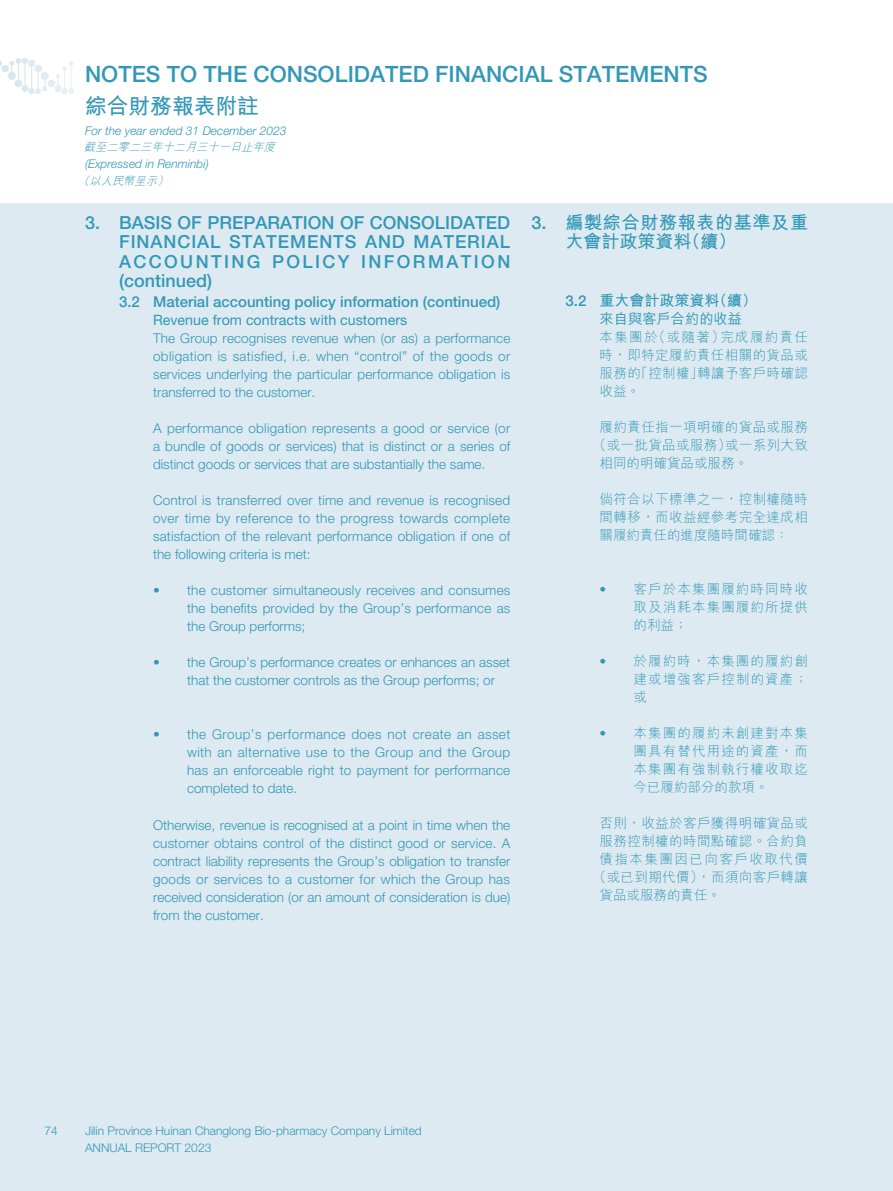
<style>
.page{position:relative;width:893px;height:1191px;background:#fff}
.page>*{position:absolute;margin:0;border:0;box-sizing:border-box;transform-origin:0 0}
.t1{font:500 22.5px "Helvetica Neue LT Std";color:#3398b7}
.t2{font:700 21.75px "M Hei HK";color:#3398b7}
.t3{font:500 18px/19.5px "Helvetica Neue LT Std";letter-spacing:.13em;color:#3398b7;text-align:justify}
.t4{font:700 18px/19.5px "M Hei HK";letter-spacing:.04em;color:#3398b7}
.t5{font:500 15px "Helvetica Neue LT Std";color:#3398b7}
.t6{font:700 15px "M Hei HK";color:#3398b7}
.t7{font:14.25px "Helvetica Neue LT Std";color:#3398b7}
.t8{font:500 14.25px "M Hei HK";color:#3398b7}
.t9{font:300 13.5px/18px "Helvetica Neue LT Std";color:#3398b7;text-align:justify}
.t10{font:300 13.5px/18px "M Hei HK";letter-spacing:.03em;color:#3398b7;text-align:justify}
.t11{font:300 13.5px "M Hei HK";color:#3398b7}
.t12{font:300 13.5px "M Hei HK";letter-spacing:.11em;color:#3398b7}
.t13{font:300 12px/16.5px "Helvetica Neue LT Std";color:#3398b7}
.t14{font:italic 300 12px "Helvetica Neue LT Std";color:#3398b7}
.t15{font:italic 300 11.25px "M Hei HK";color:#3398b7}
.s1{font-family:"Helvetica Neue LT Std";font-weight:500}
.s2{font-family:"Helvetica Neue LT Std"}
</style>
<div class="page">
<h1 class="t1" style="left:85px;top:61px;width:624px">NOTES TO THE CONSOLIDATED FINANCIAL STATEMENTS</h1>
<h2 class="t2" style="left:85px;top:90px;width:175px">綜合財務報表附註</h2>
<p class="t14" style="left:85px;top:123px;width:203px">For the year ended 31 December 2023</p>
<p class="t15" style="left:84px;top:141px;width:196px">截至二零二三年十二月三十一日止年度</p>
<p class="t14" style="left:85px;top:156px;width:125px">(Expressed in Renminbi)</p>
<p class="t15" style="left:78px;top:175px;width:94px">（以人民幣呈示）</p>
<h3 class="t3" style="left:119px;top:212px;width:393px;text-indent:-34px">3. BASIS OF PREPARATION OF CONSOLIDATED FINANCIAL STATEMENTS AND MATERIAL ACCOUNTING POLICY INFORMATION (continued)</h3>
<p class="t5" style="left:119px;top:293px;width:383px">3.2 Material accounting policy information (continued)</p>
<p class="t7" style="left:153px;top:312px;width:256px">Revenue from contracts with customers</p>
<p class="t9" style="left:153px;top:329px;width:359px">The Group recognises revenue when (or as) a performance obligation is satisfied, i.e. when “control” of the goods or services underlying the particular performance obligation is transferred to the customer.</p>
<p class="t9" style="left:153px;top:419px;width:359px">A performance obligation represents a good or service (or a bundle of goods or services) that is distinct or a series of distinct goods or services that are substantially the same.</p>
<p class="t9" style="left:153px;top:491px;width:359px">Control is transferred over time and revenue is recognised over time by reference to the progress towards complete satisfaction of the relevant performance obligation if one of the following criteria is met:</p>
<p class="t9" style="left:187px;top:581px;width:325px;text-indent:-34px">• the customer simultaneously receives and consumes the benefits provided by the Group’s performance as the Group performs;</p>
<p class="t9" style="left:187px;top:653px;width:325px;text-indent:-34px">• the Group’s performance creates or enhances an asset that the customer controls as the Group performs; or</p>
<p class="t9" style="left:187px;top:725px;width:325px;text-indent:-34px">• the Group’s performance does not create an asset with an alternative use to the Group and the Group has an enforceable right to payment for performance completed to date.</p>
<p class="t9" style="left:153px;top:815px;width:359px">Otherwise, revenue is recognised at a point in time when the customer obtains control of the distinct good or service. A contract liability represents the Group’s obligation to transfer goods or services to a customer for which the Group has received consideration (or an amount of consideration is due) from the customer.</p>
<h3 class="t4" style="left:566px;top:211px;width:244px;text-indent:-34px"><span class="s1">3.</span> 編製綜合財務報表的基準及重大會計政策資料（續）</h3>
<p class="t6" style="left:566px;top:289px;width:193px"><span class="s1">3.2</span> 重大會計政策資料（續）</p>
<p class="t8" style="left:600px;top:308px;width:144px">來自與客戶合約的收益</p>
<p class="t10" style="left:600px;top:328px;width:210px">本集團於（或隨著）完成履約責任時，即特定履約責任相關的貨品或服務的「控制權」轉讓予客戶時確認收益。</p>
<p class="t10" style="left:600px;top:418px;width:210px">履約責任指一項明確的貨品或服務</p>
<p class="t10" style="left:593px;top:436px;width:217px">（或一批貨品或服務）或一系列大致</p>
<p class="t11" style="left:600px;top:456px;width:150px">相同的明確貨品或服務。</p>
<p class="t10" style="left:600px;top:490px;width:210px">倘符合以下標準之一，控制權隨時間轉移，而收益經參考完全達成相關履約責任的進度隨時間確認：</p>
<p class="t10" style="left:634px;top:580px;width:176px;text-indent:-34px"><span class="s2">•</span> 客戶於本集團履約時同時收取及消耗本集團履約所提供的利益；</p>
<p class="t10" style="left:634px;top:652px;width:176px;text-indent:-34px"><span class="s2">•</span> 於履約時，本集團的履約創建或增強客戶控制的資產；或</p>
<p class="t10" style="left:634px;top:724px;width:176px;text-indent:-34px"><span class="s2">•</span> 本集團的履約未創建對本集團具有替代用途的資產，而本集團有強制執行權收取迄今已履約部分的款項。</p>
<p class="t10" style="left:600px;top:814px;width:210px">否則，收益於客戶獲得明確貨品或</p>
<p class="t10" style="left:600px;top:832px;width:210px">服務控制權的時間點確認。合約負</p>
<p class="t12" style="left:600px;top:852px;width:210px">債指本集團因已向客戶收取代價</p>
<p class="t10" style="left:593px;top:868px;width:217px">（或已到期代價），而須向客戶轉讓</p>
<p class="t11" style="left:600px;top:888px;width:123px">貨品或服務的責任。</p>
<p class="t13" style="left:45px;top:1122px;width:15px">74</p>
<p class="t13" style="left:85px;top:1122px;width:338px">Jilin Province Huinan Changlong Bio-pharmacy Company Limited<br>ANNUAL REPORT 2023</p>
</div>
